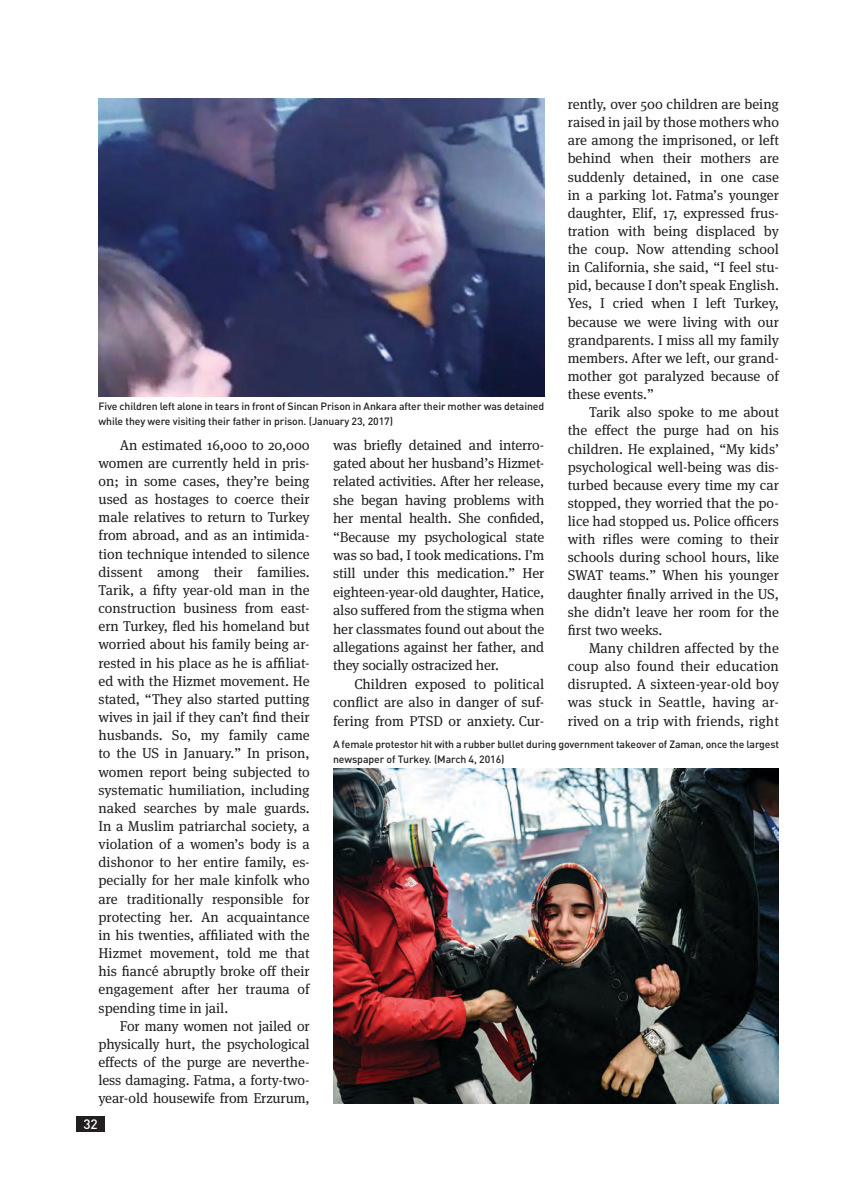
<style>
.page{position:relative;width:864px;height:1202px;background:#fff}
.page>*{position:absolute;margin:0;border:0;box-sizing:border-box;transform-origin:0 0}
.t1{font:14.25px/18.1px "Meta Serif";color:#231f20;text-align:justify}
.t2{font:500 13.5px "DIN Pro";color:#fff}
.t3{font:500 10.5px/15px "DIN Pro";letter-spacing:-.01em;color:#231f20}
</style>
<div class="page">
<img style="left:99px;top:99px;width:445px;height:298px">
<img style="left:333px;top:769px;width:446px;height:334px">
<div style="left:77px;top:1115px;width:28px;height:16px;background:#231f20"></div>
<p class="t1" style="left:568px;top:95px;width:213px">rently, over 500 children are being raised in jail by those mothers who are among the imprisoned, or left behind when their mothers are suddenly detained, in one case in a parking lot. Fatma’s younger daughter, Elif, 17, expressed frus&shy;tration with being displaced by the coup. Now attending school in California, she said, “I feel stu&shy;pid, because I don’t speak English.<br>Yes, I cried when I left Turkey, because we were living with our grandparents. I miss all my family members. After we left, our grand&shy;mother got paralyzed because of these events.”</p>
<p class="t1" style="left:568px;top:403px;width:213px;text-indent:21px">Tarik also spoke to me about the effect the purge had on his children. He explained, “My kids’ psychological well-being was dis&shy;turbed because every time my car stopped, they worried that the po&shy;lice had stopped us. Police officers with rifles were coming to their schools during school hours, like SWAT teams.” When his younger daughter finally arrived in the US, she didn’t leave her room for the first two weeks.</p>
<p class="t1" style="left:568px;top:639px;width:213px;text-indent:21px">Many children affected by the coup also found their education disrupted. A sixteen-year-old boy was stuck in Seattle, having ar&shy;rived on a trip with friends, right</p>
<p class="t3" style="left:99px;top:398px;width:447px">Five children left alone in tears in front of Sincan Prison in Ankara after their mother was detained while they were visiting their father in prison. (January 23, 2017)</p>
<p class="t1" style="left:99px;top:435px;width:213px;text-indent:21px">An estimated 16,000 to 20,000 women are currently held in pris&shy;on; in some cases, they’re being used as hostages to coerce their male relatives to return to Turkey from abroad, and as an intimida&shy;tion technique intended to silence dissent among their families.<br>Tarik, a fifty year-old man in the construction business from east&shy;ern Turkey, fled his homeland but worried about his family being ar&shy;rested in his place as he is affiliat&shy;ed with the Hizmet movement. He stated, “They also started putting wives in jail if they can’t find their husbands. So, my family came to the US in January.” In prison, women report being subjected to systematic humiliation, including naked searches by male guards.<br>In a Muslim patriarchal society, a violation of a women’s body is a dishonor to her entire family, es&shy;pecially for her male kinfolk who are traditionally responsible for protecting her. An acquaintance in his twenties, affiliated with the Hizmet movement, told me that his fiancé abruptly broke off their engagement after her trauma of spending time in jail.</p>
<p class="t1" style="left:99px;top:1016px;width:213px;text-indent:21px">For many women not jailed or physically hurt, the psychological effects of the purge are neverthe&shy;less damaging. Fatma, a forty-two&shy;year-old housewife from Erzurum,</p>
<p class="t1" style="left:333px;top:435px;width:213px">was briefly detained and interro&shy;gated about her husband’s Hizmet&shy;related activities. After her release, she began having problems with her mental health. She confided, “Because my psychological state was so bad, I took medications. I’m still under this medication.” Her eighteen-year-old daughter, Hatice, also suffered from the stigma when her classmates found out about the allegations against her father, and they socially ostracized her.</p>
<p class="t1" style="left:333px;top:674px;width:213px;text-indent:21px">Children exposed to political conflict are also in danger of suf&shy;fering from PTSD or anxiety. Cur-</p>
<p class="t3" style="left:333px;top:736px;width:447px">A female protestor hit with a rubber bullet during government takeover of Zaman, once the largest newspaper of Turkey. (March 4, 2016)</p>
<p class="t2" style="left:83px;top:1114px;width:16px">32</p>
</div>
